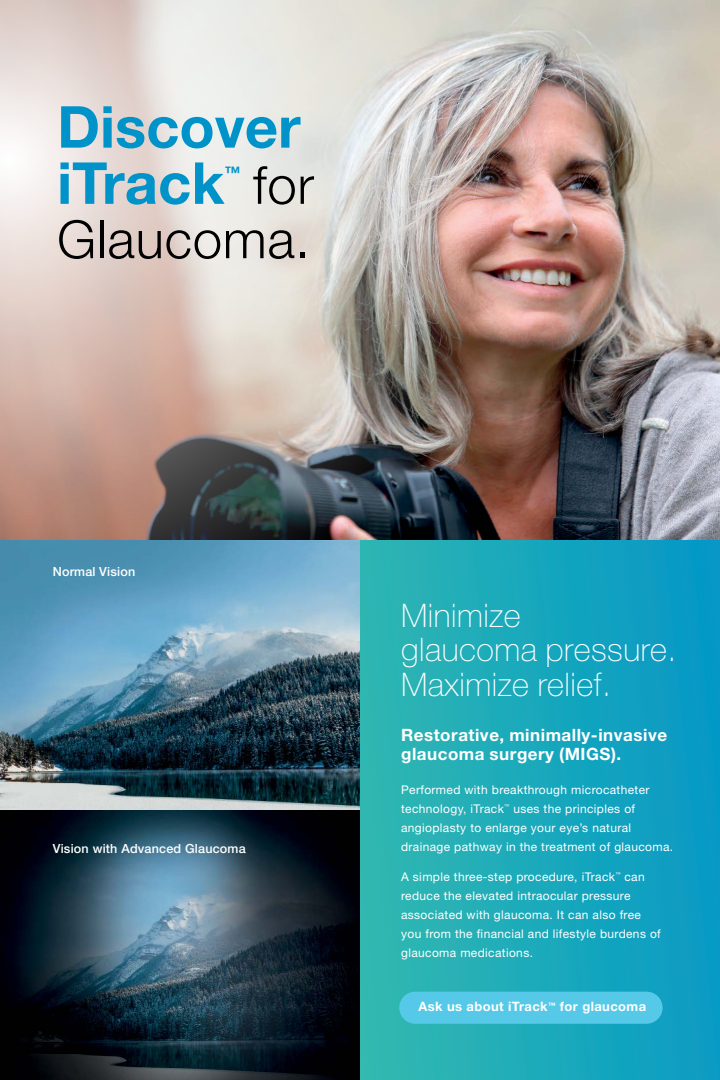
<style>
.page{position:relative;width:720px;height:1080px;background:#fff}
.page>*{position:absolute;margin:0;border:0;box-sizing:border-box;transform-origin:0 0}
.t1{font:700 57.9px/56.2px "Helvetica Neue LT Std";color:#0093c9}
.t2{font:300 52.65px/54.4px "Helvetica Neue LT Std";letter-spacing:.015em;color:#000;text-align:right}
.t3{font:100 32.5px/34.2px "Helvetica Neue LT Std";letter-spacing:.015em;color:#fff}
.t4{font:700 17px/19px "Helvetica Neue LT Std";letter-spacing:.03em;color:#fff}
.t5{font:700 15.95px "Helvetica Neue LT Std";color:#0093c9}
.t6{font:700 13px "Helvetica Neue LT Std";letter-spacing:.03em;color:#fff}
.t7{font:500 12.6px "Helvetica Neue LT Std";letter-spacing:.015em;color:#fff}
.t8{font:12px/19px "Helvetica Neue LT Std";letter-spacing:.03em;color:#fff}
.t9{font:5.25px "Helvetica Neue LT Std";color:#fff}
</style>
<div class="page">
<div style="left:360px;top:540px;width:360px;height:540px;background:linear-gradient(to right,#30b8b1,#0699c6)"></div>
<img style="left:504px;top:0;width:216px;height:540px">
<img style="left:0;top:0;width:504px;height:541px">
<div style="left:399px;top:992px;width:264px;height:32px;background:#57c9e8;border-radius:16px"></div>
<img style="left:0;top:540px;width:360px;height:540px">
<h1 class="t1" style="left:57px;top:98px;width:245px">Discover iTrack</h1>
<h2 class="t2" style="left:57px;top:157px;width:258px">for<br>Glaucoma.</h2>
<h3 class="t5" style="left:224px;top:163px;width:17px">™</h3>
<p class="t7" style="left:53px;top:564px;width:84px">Normal Vision</p>
<p class="t7" style="left:53px;top:841px;width:195px">Vision with Advanced Glaucoma</p>
<h3 class="t3" style="left:401px;top:598px;width:277px">Minimize<br>glaucoma pressure.<br>Maximize relief.</h3>
<h3 class="t4" style="left:401px;top:725px;width:268px">Restorative, minimally-invasive glaucoma surgery (MIGS).</h3>
<p class="t8" style="left:401px;top:780px;width:250px">Performed with breakthrough microcatheter technology, iTrack</p>
<p class="t9" style="left:504px;top:803px;width:7px">™</p>
<p class="t8" style="left:401px;top:799px;width:274px;text-indent:112px">uses the principles of angioplasty to enlarge your eye’s natural drainage pathway in the treatment of glaucoma.</p>
<p class="t8" style="left:401px;top:867px;width:215px">A simple three-step procedure, iTrack</p>
<p class="t9" style="left:615px;top:871px;width:7px">™</p>
<p class="t8" style="left:401px;top:867px;width:261px;text-indent:223px">can reduce the elevated intraocular pressure associated with glaucoma. It can also free you from the financial and lifestyle burdens of glaucoma medications.</p>
<p class="t6" style="left:419px;top:998px;width:229px">Ask us about iTrack<sup>™</sup> for glaucoma</p>
</div>
